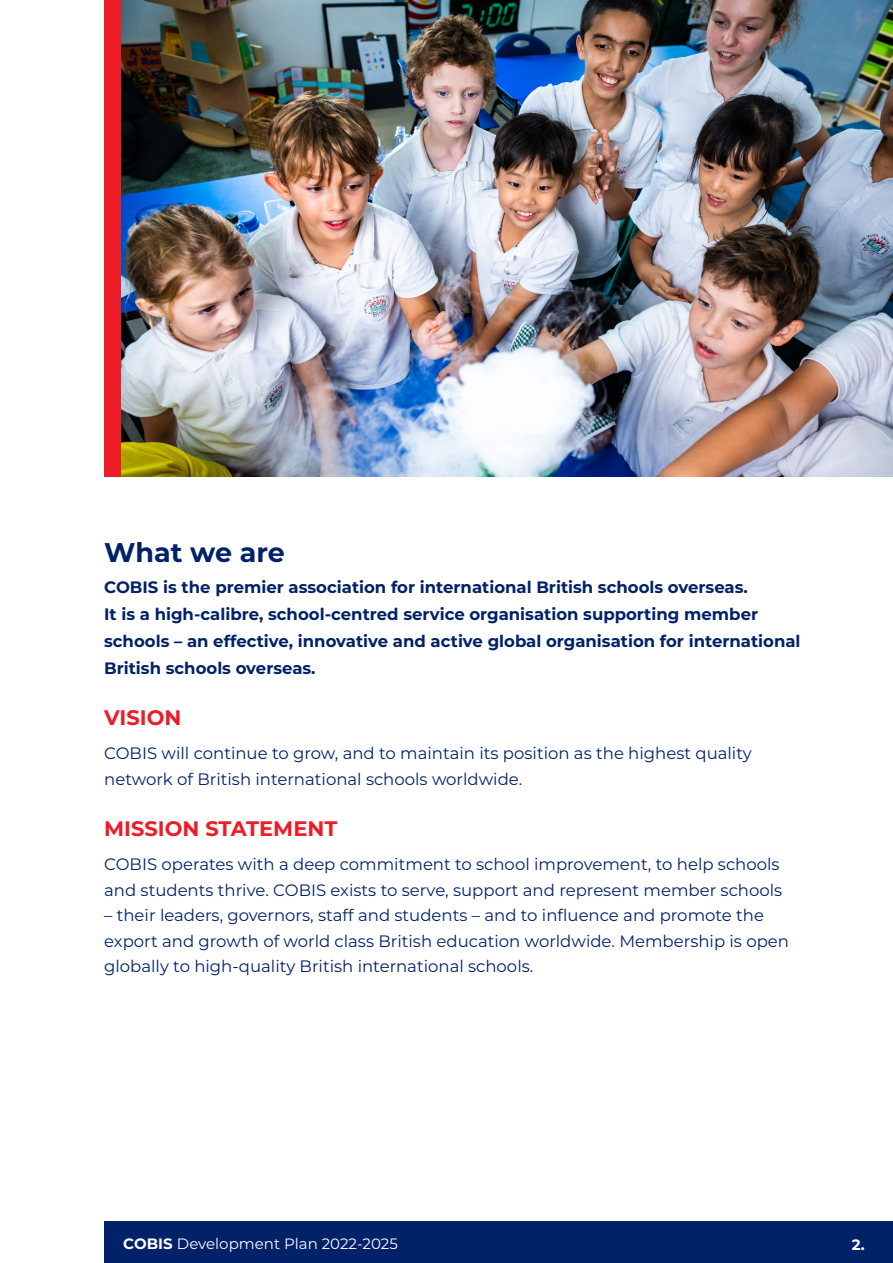
<style>
.page{position:relative;width:893px;height:1263px;background:#fff}
.page>*{position:absolute;margin:0;border:0;box-sizing:border-box;transform-origin:0 0}
.t1{font:700 27px "Montserrat";color:#012169}
.t2{font:700 21px "Montserrat";color:#ed1c26}
.t3{font:16.5px/25.5px "Montserrat";color:#012169}
.t4{font:700 16.5px/27px "Montserrat";color:#012169}
.t5{font:15px "Montserrat";color:#fff}
.t6{font:700 15px "Montserrat";color:#fff}
.s1{font-weight:700}
</style>
<div class="page">
<div style="left:104px;top:1222px;width:789px;height:41px;background:#012169"></div>
<div style="left:104px;top:0;width:19px;height:476px;background:#ed1c26"></div>
<img style="left:121px;top:0;width:772px;height:476px">
<p class="t1" style="left:104px;top:533px;width:182px">What we are</p>
<p class="t4" style="left:104px;top:572px;width:645px">COBIS is the premier association for international British schools overseas.</p>
<p class="t4" style="left:104px;top:599px;width:698px">It is a high-calibre, school-centred service organisation supporting member schools – an effective, innovative and active global organisation for international<br>British schools overseas.</p>
<p class="t2" style="left:104px;top:702px;width:79px">VISION</p>
<p class="t3" style="left:104px;top:740px;width:649px">COBIS will continue to grow, and to maintain its position as the highest quality network of British international schools worldwide.</p>
<p class="t2" style="left:104px;top:813px;width:235px">MISSION STATEMENT</p>
<p class="t3" style="left:104px;top:851px;width:680px">COBIS operates with a deep commitment to school improvement, to help schools and students thrive. COBIS exists to serve, support and represent member schools</p>
<p class="t3" style="left:104px;top:902px;width:686px">– their leaders, governors, staff and students – and to influence and promote the export and growth of world class British education worldwide. Membership is open globally to high-quality British international schools.</p>
<p class="t5" style="left:123px;top:1233px;width:276px"><span class="s1">COBIS</span> Development Plan 2022-2025</p>
<p class="t6" style="left:852px;top:1234px;width:14px">2.</p>
</div>
